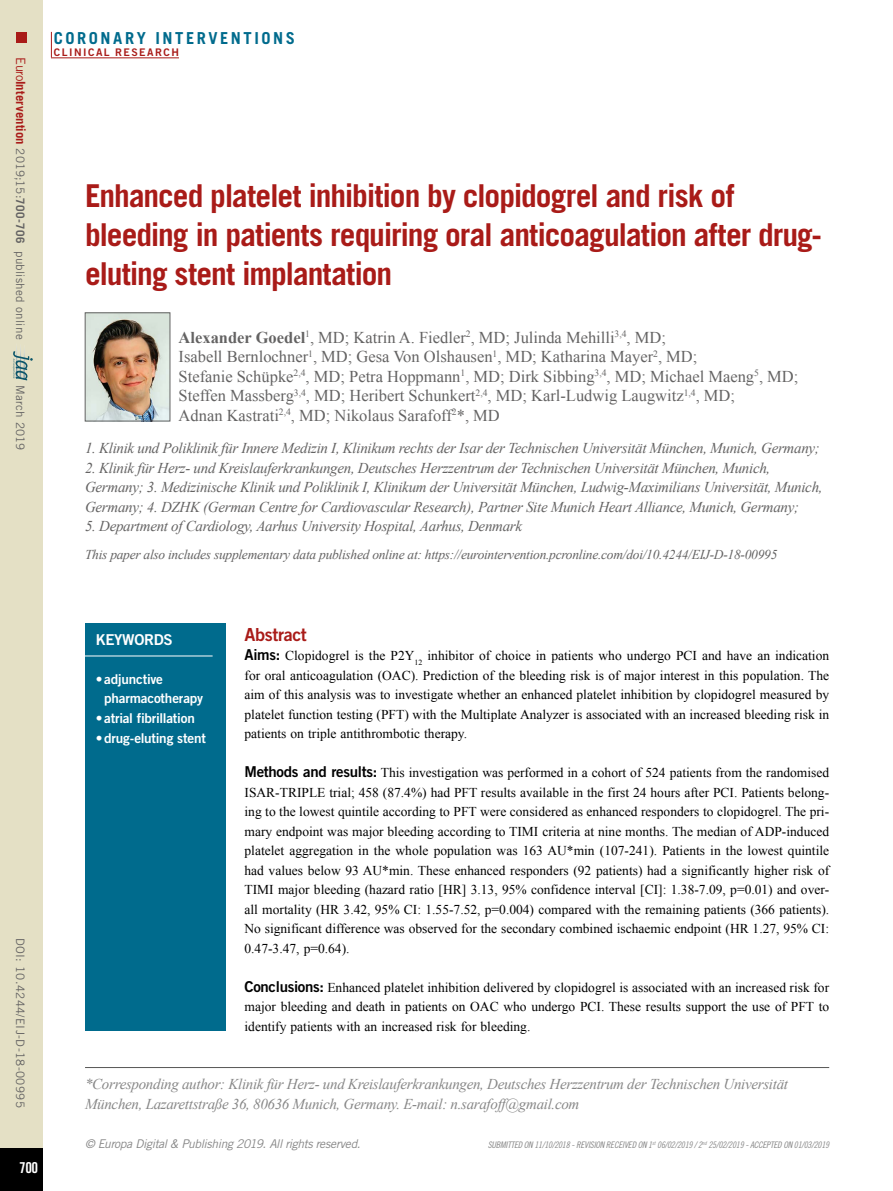
<style>
.page{position:relative;width:893px;height:1191px;background:#fff}
.page>*{position:absolute;margin:0;border:0;box-sizing:border-box;transform-origin:0 0}
.t1{font:700 31.5px/39px "Trade Gothic LT Std";letter-spacing:-.035em;color:#a91b18}
.t2{font:18px "Trade Gothic LT Std Bd 2";letter-spacing:-.02em;color:#a91b18}
.t3{font:16.5px/19.5px "Times New Roman";color:#646363}
.t4{font:700 16.5px "Trade Gothic LT Std";letter-spacing:.155em;color:#006b8d}
.t5{font:italic 15px/19.5px "Times New Roman";letter-spacing:-.02em;color:#646363}
.t6{font:italic 15px/19.5px "Times New Roman";letter-spacing:-.02em;color:#878787}
.t7{font:15px "Trade Gothic LT Std Bd 2";letter-spacing:-.02em;color:#fff}
.t8{font:15px "Trade Gothic LT Std Bd Cn 20";color:#fff}
.t9{font:13.5px/19.5px "Times New Roman";color:#000;text-align:justify}
.t10{font:italic 13.5px "Times New Roman";letter-spacing:-.02em;color:#646363}
.t11{font:13.5px/19.5px "Trade Gothic LT Std Bd 2";letter-spacing:-.015em;color:#fff}
.t12{font:italic 12px "Trade Gothic LT Std";letter-spacing:-.03em;color:#878787}
.t13{font:11.7px "Trade Gothic LT Std";letter-spacing:.03em;color:#646363}
.t14{font:10.5px "Trade Gothic LT Std Bd 2";letter-spacing:.14em;color:#a91b18}
.t15{font:9px "Trade Gothic LT Std Cn 18 Obl";letter-spacing:-.02em;color:#878787}
.s1{font-size:12.75px;color:#a91b18}
.s2{font-weight:700;font-size:12.75px;color:#a91b18}
.s3{font-weight:700}
.s4{font-family:"Trade Gothic LT Std Bd 2";font-size:15px}
</style>
<div class="page">
<div style="left:0;top:0;width:43px;height:1191px;background:#e4e0c5"></div>
<div style="left:0;top:1148px;width:43px;height:43px;background:#000"></div>
<div style="left:16px;top:32px;width:10px;height:10px;background:#a91b18"></div>
<svg style="left:51px;top:32px;width:1px;height:25px"></svg>
<hr style="left:51px;top:57px;width:128px;height:1px;background:#a91b18">
<svg style="left:13px;top:351px;width:20px;height:29px"></svg>
<hr style="left:85px;top:1067px;width:744px;height:1px;background:#575756">
<div style="left:85px;top:623px;width:140px;height:407px;background:#006b8d"></div>
<hr style="left:83px;top:655px;width:130px;height:1px;background:#fff">
<img style="left:87px;top:315px;width:81px;height:104px">
<div style="left:85px;top:313px;width:85px;height:108px;border:1px solid #646363"></div>
<p class="t13" style="left:27px;top:57px;width:283px;rotate:90deg"><span class="s1">Euro</span><span class="s2">Intervention</span> 2019;15:<span class="s3">700-706</span> published online</p>
<p class="t13" style="left:27px;top:385px;width:67px;rotate:90deg">March 2019</p>
<p class="t4" style="left:54px;top:28px;width:243px">CORONARY INTERVENTIONS</p>
<p class="t14" style="left:54px;top:45px;width:127px">CLINICAL RESEARCH</p>
<h1 class="t1" style="left:85px;top:176px;width:738px">Enhanced platelet inhibition by clopidogrel and risk of bleeding in patients requiring oral anticoagulation after drug&shy;eluting stent implantation</h1>
<p class="t3" style="left:179px;top:327px;width:621px"><span class="s3">Alexander Goedel</span><sup>1</sup>, MD; Katrin A. Fiedler<sup>2</sup>, MD; Julinda Mehilli<sup>3,4</sup>, MD;<br>Isabell Bernlochner<sup>1</sup>, MD; Gesa Von Olshausen<sup>1</sup>, MD; Katharina Mayer<sup>2</sup>, MD;<br>Stefanie Schüpke<sup>2,4</sup>, MD; Petra Hoppmann<sup>1</sup>, MD; Dirk Sibbing<sup>3,4</sup>, MD; Michael Maeng<sup>5</sup>, MD; Steffen Massberg<sup>3,4</sup>, MD; Heribert Schunkert<sup>2,4</sup>, MD; Karl-Ludwig Laugwitz<sup>1,4</sup>, MD;<br>Adnan Kastrati<sup>2,4</sup>, MD; Nikolaus Sarafoff<sup>2</sup>*, MD</p>
<p class="t5" style="left:85px;top:438px;width:736px">1. Klinik und Poliklinik für Innere Medizin I, Klinikum rechts der Isar der Technischen Universität München, Munich, Germany;</p>
<p class="t5" style="left:85px;top:457px;width:739px">2. Klinik für Herz- und Kreislauferkrankungen, Deutsches Herzzentrum der Technischen Universität München, Munich,<br>Germany; 3. Medizinische Klinik und Poliklinik I, Klinikum der Universität München, Ludwig-Maximilians Universität, Munich,<br>Germany; 4. DZHK (German Centre for Cardiovascular Research), Partner Site Munich Heart Alliance, Munich, Germany;</p>
<p class="t5" style="left:85px;top:516px;width:439px">5. Department of Cardiology, Aarhus University Hospital, Aarhus, Denmark</p>
<p class="t10" style="left:85px;top:545px;width:694px">This paper also includes supplementary data published online at: https://eurointervention.pcronline.com/doi/10.4244/EIJ-D-18-00995</p>
<p class="t13" style="left:27px;top:937px;width:172px;rotate:90deg">DOI: 10.4244/EIJ-D-18-00995</p>
<p class="t8" style="left:19px;top:1158px;width:20px">700</p>
<p class="t7" style="left:96px;top:630px;width:79px">KEYWORDS</p>
<p class="t11" style="left:104px;top:669px;width:100px;text-indent:-9px">• adjunctive pharmacotherapy</p>
<p class="t11" style="left:96px;top:708px;width:101px">• atrial fibrillation</p>
<p class="t11" style="left:96px;top:727px;width:112px">•drug-eluting stent</p>
<h2 class="t2" style="left:244px;top:623px;width:64px">Abstract</h2>
<p class="t9" style="left:244px;top:645px;width:586px"><span class="s4">Aims:</span> Clopidogrel is the P2Y<sub>12</sub> inhibitor of choice in patients who undergo PCI and have an indication for oral anticoagulation (OAC). Prediction of the bleeding risk is of major interest in this population. The aim of this analysis was to investigate whether an enhanced platelet inhibition by clopidogrel measured by platelet function testing (PFT) with the Multiplate Analyzer is associated with an increased bleeding risk in patients on triple antithrombotic therapy.</p>
<p class="t9" style="left:244px;top:762px;width:586px"><span class="s4">Methods and results:</span> This investigation was performed in a cohort of 524 patients from the randomised ISAR-TRIPLE trial; 458 (87.4%) had PFT results available in the first 24 hours after PCI. Patients belong&shy;ing to the lowest quintile according to PFT were considered as enhanced responders to clopidogrel. The pri&shy;mary endpoint was major bleeding according to TIMI criteria at nine months. The median of ADP-induced platelet aggregation in the whole population was 163 AU*min (107-241). Patients in the lowest quintile had values below 93 AU*min. These enhanced responders (92 patients) had a significantly higher risk of TIMI major bleeding (hazard ratio [HR] 3.13, 95% confidence interval [CI]: 1.38-7.09, p=0.01) and over&shy;all mortality (HR 3.42, 95% CI: 1.55-7.52, p=0.004) compared with the remaining patients (366 patients).<br>No significant difference was observed for the secondary combined ischaemic endpoint (HR 1.27, 95% CI:<br>0.47-3.47, p=0.64).</p>
<p class="t9" style="left:244px;top:977px;width:586px"><span class="s4">Conclusions:</span> Enhanced platelet inhibition delivered by clopidogrel is associated with an increased risk for major bleeding and death in patients on OAC who undergo PCI. These results support the use of PFT to identify patients with an increased risk for bleeding.</p>
<p class="t6" style="left:85px;top:1074px;width:704px">*Corresponding author: Klinik für Herz- und Kreislauferkrankungen, Deutsches Herzzentrum der Technischen Universität<br>München, Lazarettstraße 36, 80636 Munich, Germany. E-mail: n.sarafoff@gmail.com</p>
<p class="t12" style="left:85px;top:1137px;width:277px">© Europa Digital &amp; Publishing 2019. All rights reserved.</p>
<p class="t15" style="left:488px;top:1139px;width:343px">SUBMITTED ON 11/10/2018 - REVISION RECEIVED ON 1<sup>st</sup> 06/02/2019 / 2<sup>nd</sup> 25/02/2019 - ACCEPTED ON 01/03/2019</p>
</div>
